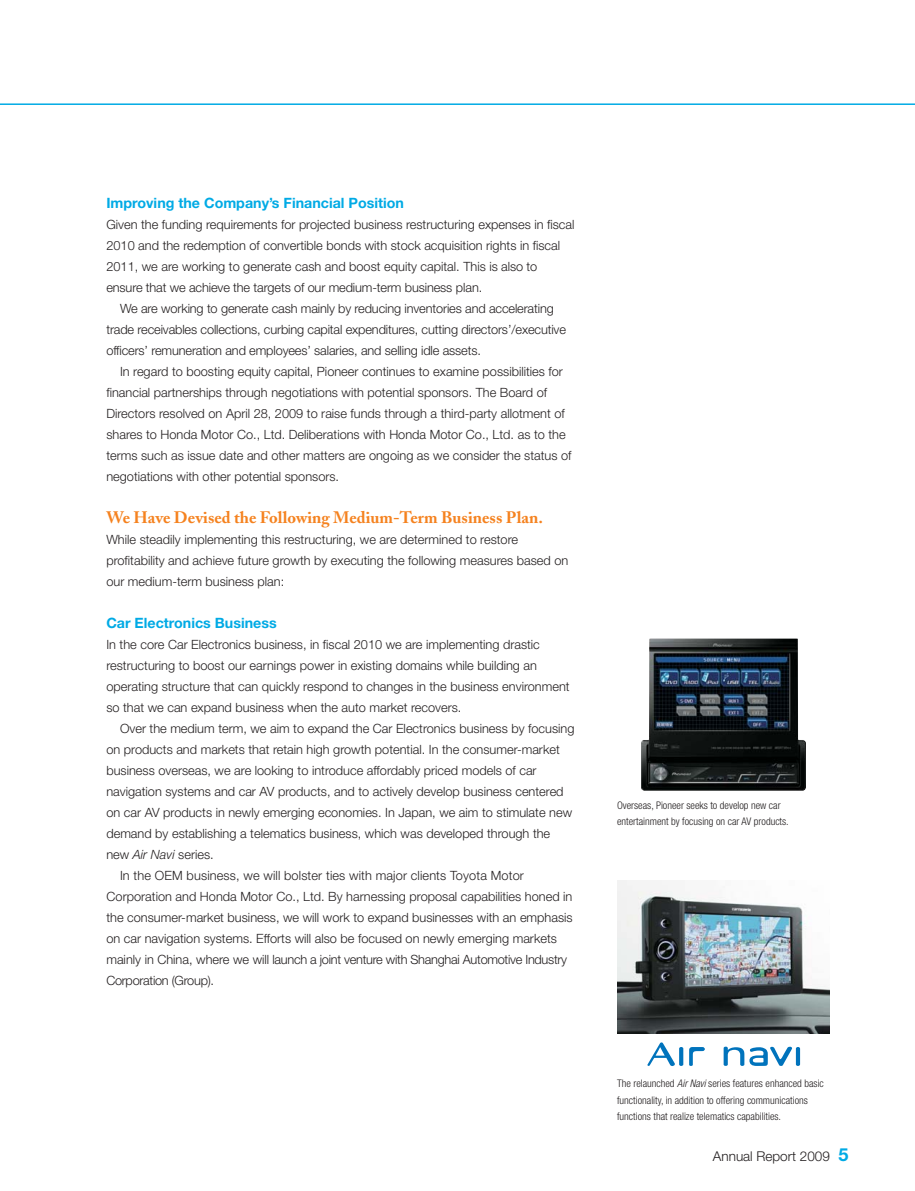
<style>
.page{position:relative;width:915px;height:1191px;background:#fff}
.page>*{position:absolute;margin:0;border:0;box-sizing:border-box;transform-origin:0 0}
.t1{font:700 16.5px "Adobe Caslon";color:#f5821f}
.t2{font:700 14.25px "Helvetica Neue";color:#00aae5}
.t3{font:300 13.5px "Helvetica Neue";color:#231f20}
.t4{font:300 12.75px/21px "Helvetica Neue";color:#231f20}
.t5{font:300 12.75px "Helvetica Neue";letter-spacing:-.02em;color:#231f20}
.t6{font:300 condensed 10.5px/16.5px "Helvetica Neue";color:#231f20}
.s1{font-style:italic}
.s2{font-weight:700;font-size:18px;color:#00aae5}
</style>
<div class="page">
<hr style="left:0;top:103px;width:914px;height:2px;background:#00aae5">
<img style="left:641px;top:638px;width:164px;height:152px">
<img style="left:617px;top:880px;width:212px;height:153px">
<svg style="left:689px;top:1047px;width:15px;height:19px"></svg>
<svg style="left:723px;top:1046px;width:76px;height:20px"></svg>
<svg style="left:647px;top:1042px;width:36px;height:24px"></svg>
<p class="t2" style="left:106px;top:198px;width:299px">Improving the Company’s Financial Position</p>
<p class="t4" style="left:106px;top:215px;width:469px">Given the funding requirements for projected business restructuring expenses in fiscal</p>
<p class="t4" style="left:106px;top:236px;width:455px">2010 and the redemption of convertible bonds with stock acquisition rights in fiscal</p>
<p class="t4" style="left:106px;top:257px;width:432px">2011, we are working to generate cash and boost equity capital. This is also to</p>
<p class="t4" style="left:106px;top:278px;width:377px">ensure that we achieve the targets of our medium-term business plan.</p>
<p class="t4" style="left:120px;top:299px;width:435px">We are working to generate cash mainly by reducing inventories and accelerating</p>
<p class="t4" style="left:106px;top:320px;width:461px">trade receivables collections, curbing capital expenditures, cutting directors’/executive</p>
<p class="t4" style="left:106px;top:341px;width:376px">officers’ remuneration and employees’ salaries, and selling idle assets.</p>
<p class="t4" style="left:120px;top:362px;width:444px">In regard to boosting equity capital, Pioneer continues to examine possibilities for</p>
<p class="t4" style="left:106px;top:383px;width:442px">financial partnerships through negotiations with potential sponsors. The Board of</p>
<p class="t4" style="left:106px;top:404px;width:459px">Directors resolved on April 28, 2009 to raise funds through a third-party allotment of</p>
<p class="t4" style="left:106px;top:425px;width:460px">shares to Honda Motor Co., Ltd. Deliberations with Honda Motor Co., Ltd. as to the</p>
<p class="t4" style="left:106px;top:446px;width:466px">terms such as issue date and other matters are ongoing as we consider the status of</p>
<p class="t4" style="left:106px;top:467px;width:234px">negotiations with other potential sponsors.</p>
<p class="t1" style="left:106px;top:511px;width:438px">We Have Devised the Following Medium-Term Business Plan.</p>
<p class="t4" style="left:106px;top:530px;width:463px">While steadily implementing this restructuring, we are determined to restore profitability and achieve future growth by executing the following measures based on our medium-term business plan:</p>
<p class="t2" style="left:106px;top:618px;width:172px">Car Electronics Business</p>
<p class="t4" style="left:106px;top:635px;width:464px">In the core Car Electronics business, in fiscal 2010 we are implementing drastic restructuring to boost our earnings power in existing domains while building an operating structure that can quickly respond to changes in the business environment so that we can expand business when the auto market recovers.</p>
<p class="t4" style="left:120px;top:719px;width:456px">Over the medium term, we aim to expand the Car Electronics business by focusing</p>
<p class="t4" style="left:106px;top:740px;width:454px">on products and markets that retain high growth potential. In the consumer-market</p>
<p class="t4" style="left:106px;top:761px;width:431px">business overseas, we are looking to introduce affordably priced models of car</p>
<p class="t4" style="left:106px;top:782px;width:458px">navigation systems and car AV products, and to actively develop business centered</p>
<p class="t4" style="left:106px;top:803px;width:467px">on car AV products in newly emerging economies. In Japan, we aim to stimulate new</p>
<p class="t4" style="left:106px;top:824px;width:445px">demand by establishing a telematics business, which was developed through the</p>
<p class="t4" style="left:106px;top:845px;width:109px">new <span class="s1">Air Navi</span> series.</p>
<p class="t4" style="left:120px;top:866px;width:405px">In the OEM business, we will bolster ties with major clients Toyota Motor</p>
<p class="t4" style="left:106px;top:887px;width:467px">Corporation and Honda Motor Co., Ltd. By harnessing proposal capabilities honed in</p>
<p class="t4" style="left:106px;top:908px;width:467px">the consumer-market business, we will work to expand businesses with an emphasis</p>
<p class="t4" style="left:106px;top:929px;width:452px">on car navigation systems. Efforts will also be focused on newly emerging markets</p>
<p class="t5" style="left:106px;top:955px;width:462px">mainly in China, where we will launch a joint venture with Shanghai Automotive Industry</p>
<p class="t5" style="left:106px;top:976px;width:109px">Corporation (Group).</p>
<p class="t6" style="left:617px;top:797px;width:173px">Overseas, Pioneer seeks to develop new car entertainment by focusing on car AV products.</p>
<p class="t6" style="left:617px;top:1076px;width:208px">The relaunched <span class="s1">Air Navi</span> series features enhanced basic functionality, in addition to offering communications functions that realize telematics capabilities.</p>
<p class="t3" style="left:712px;top:1151px;width:137px">Annual Report 2009 <span class="s2">5</span></p>
</div>
